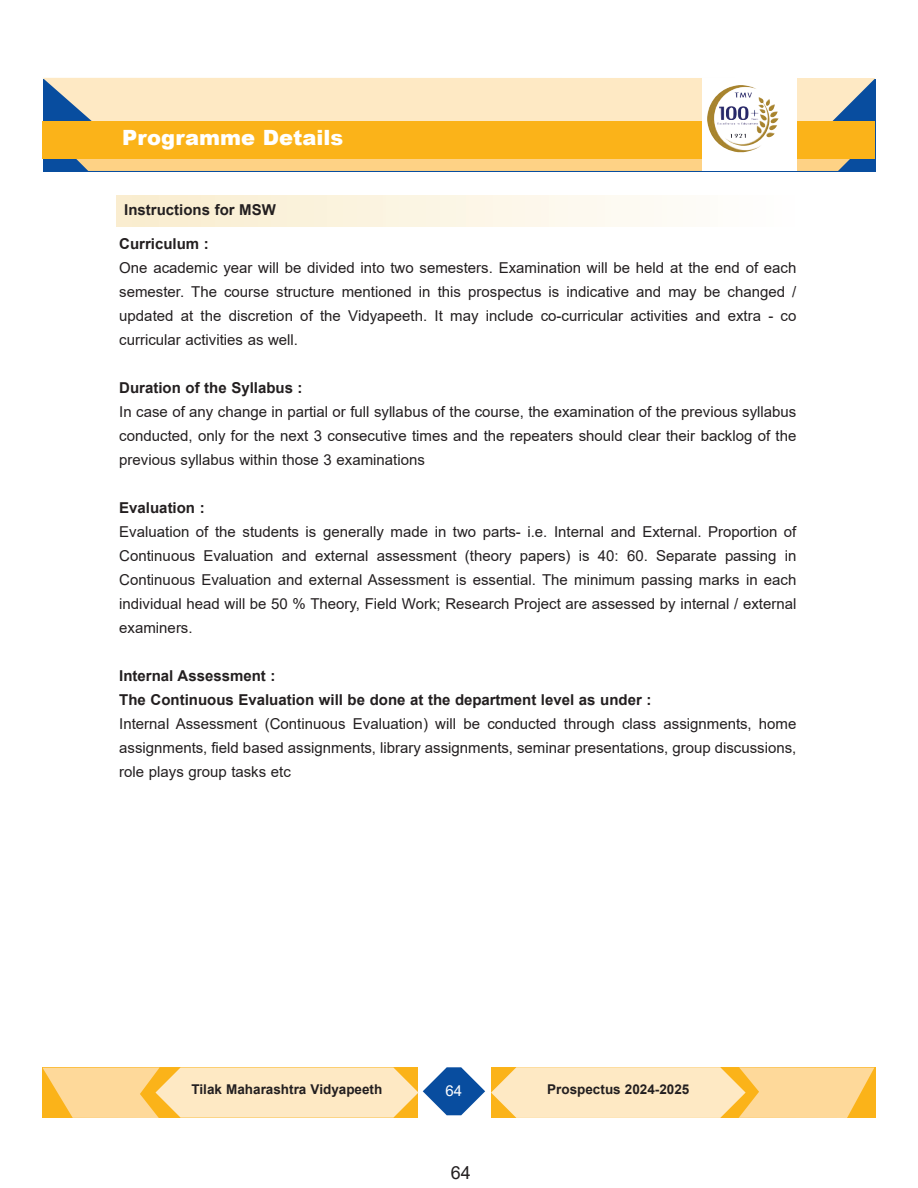
<style>
.page{position:relative;width:918px;height:1188px;background:#fff}
.page>*{position:absolute;margin:0;border:0;box-sizing:border-box;transform-origin:0 0}
.t1{font:900 21px "Arial";color:#fff}
.t2{font:18px "Arial";color:#231f20}
.t3{font:15px/24px "Arial";color:#231f20;text-align:justify}
.t4{font:700 15px/24px "Arial";color:#231f20}
.t5{font:15px "Arial";color:#fff}
.t6{font:700 13.5px "Arial";color:#231f20}
</style>
<div class="page">
<svg style="left:43px;top:1067px;width:442px;height:51px;background:#e9d4a9"></svg>
<svg style="left:491px;top:1067px;width:383px;height:51px;background:#fddea4"></svg>
<div style="left:43px;top:78px;width:832px;height:43px;background:#fee9c4"></div>
<div style="left:65px;top:159px;width:797px;height:12px;background:#fed285"></div>
<div style="left:43px;top:121px;width:832px;height:38px;background:#fbb319"></div>
<div style="left:703px;top:78px;width:94px;height:93px;background:#fff"></div>
<img style="left:707px;top:85px;width:72px;height:67px">
<div style="left:117px;top:196px;width:679px;height:30px;background:linear-gradient(to right,#f9edce,#fefefe)"></div>
<h1 class="t1" style="left:122px;top:122px;width:223px">programme details</h1>
<p class="t4" style="left:124px;top:198px;width:153px">instructions for MsW</p>
<p class="t4" style="left:119px;top:232px;width:91px">curriculum :</p>
<p class="t3" style="left:119px;top:256px;width:679px">One academic year will be divided into two semesters. Examination will be held at the end of each semester. The course structure mentioned in this prospectus is indicative and may be changed / updated at the discretion of the Vidyapeeth. It may include co-curricular activities and extra - co curricular activities as well.</p>
<p class="t4" style="left:119px;top:376px;width:185px">Duration of the syllabus :</p>
<p class="t3" style="left:119px;top:400px;width:679px">In case of any change in partial or full syllabus of the course, the examination of the previous syllabus conducted, only for the next 3 consecutive times and the repeaters should clear their backlog of the previous syllabus within those 3 examinations</p>
<p class="t4" style="left:119px;top:496px;width:87px">evaluation :</p>
<p class="t3" style="left:119px;top:520px;width:679px">Evaluation of the students is generally made in two parts- i.e. Internal and External. Proportion of Continuous Evaluation and external assessment (theory papers) is 40: 60. Separate passing in Continuous Evaluation and external Assessment is essential. The minimum passing marks in each individual head will be 50 % Theory, Field Work; Research Project are assessed by internal / external examiners.</p>
<p class="t4" style="left:119px;top:664px;width:534px">internal assessment :<br>the continuous evaluation will be done at the department level as under :</p>
<p class="t3" style="left:119px;top:712px;width:679px">Internal Assessment (Continuous Evaluation) will be conducted through class assignments, home assignments, field based assignments, library assignments, seminar presentations, group discussions, role plays group tasks etc</p>
<p class="t6" style="left:192px;top:1082px;width:192px">tilak Maharashtra Vidyapeeth</p>
<p class="t5" style="left:445px;top:1082px;width:18px">64</p>
<p class="t6" style="left:547px;top:1081px;width:144px">Prospectus 2024-2025</p>
<p class="t2" style="left:451px;top:1162px;width:22px">64</p>
</div>
